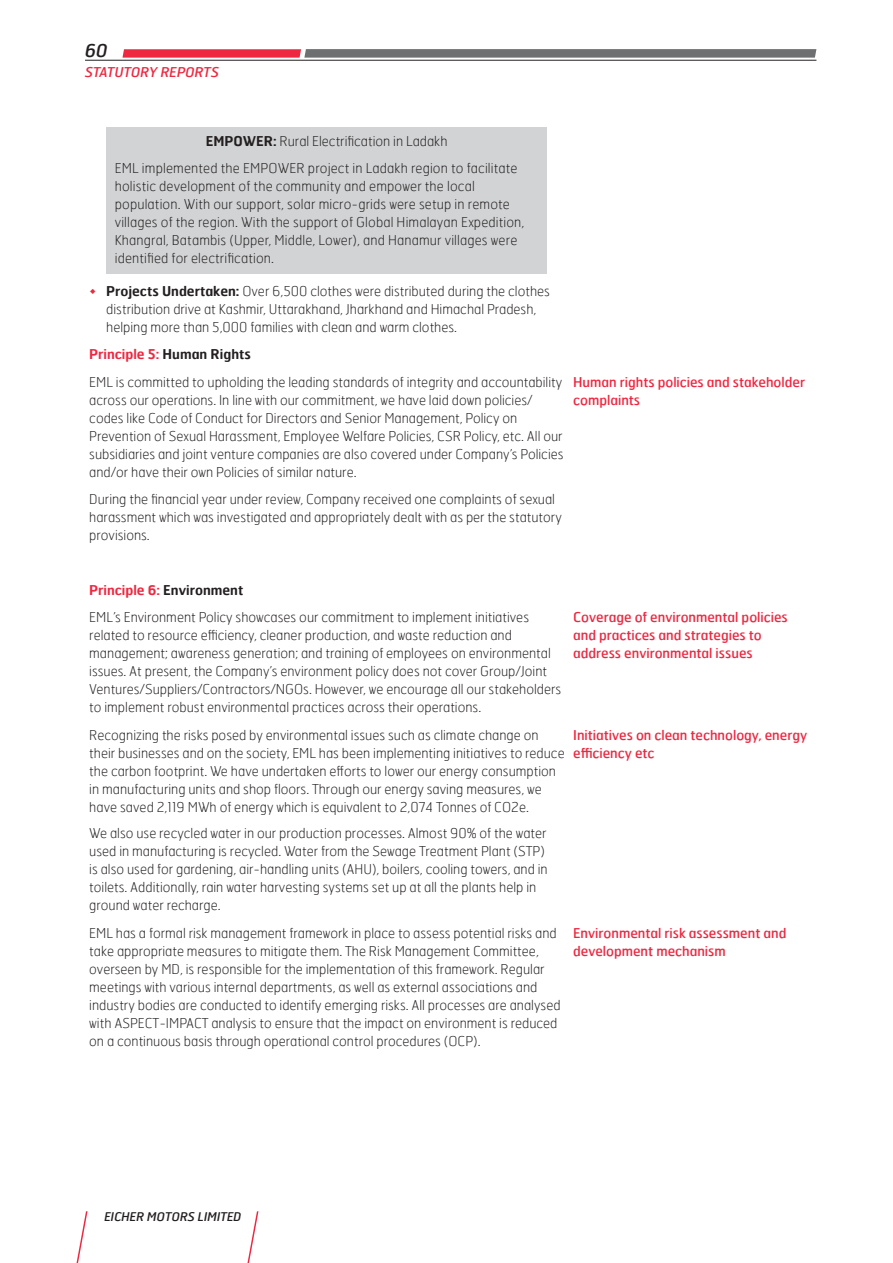
<style>
.page{position:relative;width:893px;height:1263px;background:#fff}
.page>*{position:absolute;margin:0;border:0;box-sizing:border-box;transform-origin:0 0}
.t1{font:italic 18px "Hermes FB";color:#231f20}
.t2{font:100 13.5px/18px "Hermes FB";color:#231f20}
.t3{font:13.5px/18px "Hermes FB";color:#ee2841}
.t4{font:italic 13.5px "Hermes FB";color:#ee2841}
.t5{font:italic 12px "Hermes FB";color:#231f20}
.s1{font-weight:600}
.s2{font-weight:600;color:#ee2841}
</style>
<div class="page">
<svg style="left:76px;top:1211px;width:12px;height:52px"></svg>
<svg style="left:247px;top:1211px;width:12px;height:52px"></svg>
<hr style="left:85px;top:60px;width:731px;height:1px;background:#231f20">
<svg style="left:122px;top:49px;width:694px;height:9px;background:#95676e"></svg>
<div style="left:106px;top:127px;width:441px;height:146px;background:#d1d3d4"></div>
<h1 class="t1" style="left:85px;top:39px;width:24px">60</h1>
<p class="t4" style="left:85px;top:63px;width:136px">STATUTORY REPORTS</p>
<p class="t2" style="left:115px;top:128px;width:404px;line-height:26.5px;text-indent:91px"><span class="s1">EMPOWER:</span> Rural Electrification in Ladakh<br>EML implemented the EMPOWER project in Ladakh region to facilitate</p>
<p class="t2" style="left:115px;top:176px;width:411px">holistic development of the community and empower the local population. With our support, solar micro-grids were setup in remote villages of the region. With the support of Global Himalayan Expedition, Khangral, Batambis (Upper, Middle, Lower), and Hanamur villages were identified for electrification.</p>
<p class="t2" style="left:106px;top:281px;width:445px"><span class="s1">Projects Undertaken:</span> Over 6,500 clothes were distributed during the clothes distribution drive at Kashmir, Uttarakhand, Jharkhand and Himachal Pradesh, helping more than 5,000 families with clean and warm clothes.</p>
<p class="t2" style="left:89px;top:340px;width:475px;line-height:27.5px"><span class="s2">Principle 5:</span> <span class="s1">Human Rights<br></span>EML is committed to upholding the leading standards of integrity and accountability</p>
<p class="t2" style="left:89px;top:390px;width:476px">across our operations. In line with our commitment, we have laid down policies/ codes like Code of Conduct for Directors and Senior Management, Policy on Prevention of Sexual Harassment, Employee Welfare Policies, CSR Policy, etc. All our subsidiaries and joint venture companies are also covered under Company’s Policies and/or have their own Policies of similar nature.</p>
<p class="t2" style="left:89px;top:490px;width:474px">During the financial year under review, Company received one complaints of sexual harassment which was investigated and appropriately dealt with as per the statutory provisions.</p>
<p class="t3" style="left:573px;top:372px;width:233px">Human rights policies and stakeholder complaints</p>
<p class="t2" style="left:89px;top:576px;width:441px;line-height:27.5px"><span class="s2">Principle 6:</span> <span class="s1">Environment<br></span>EML’s Environment Policy showcases our commitment to implement initiatives</p>
<p class="t2" style="left:89px;top:626px;width:473px">related to resource efficiency, cleaner production, and waste reduction and management; awareness generation; and training of employees on environmental issues. At present, the Company’s environment policy does not cover Group/Joint Ventures/Suppliers/Contractors/NGOs. However, we encourage all our stakeholders to implement robust environmental practices across their operations.</p>
<p class="t2" style="left:89px;top:726px;width:477px">Recognizing the risks posed by environmental issues such as climate change on their businesses and on the society, EML has been implementing initiatives to reduce the carbon footprint. We have undertaken efforts to lower our energy consumption in manufacturing units and shop floors. Through our energy saving measures, we have saved 2,119 MWh of energy which is equivalent to 2,074 Tonnes of CO2e.</p>
<p class="t2" style="left:89px;top:824px;width:460px">We also use recycled water in our production processes. Almost 90% of the water used in manufacturing is recycled. Water from the Sewage Treatment Plant (STP) is also used for gardening, air-handling units (AHU), boilers, cooling towers, and in toilets. Additionally, rain water harvesting systems set up at all the plants help in ground water recharge.</p>
<p class="t3" style="left:573px;top:608px;width:216px">Coverage of environmental policies and practices and strategies to address environmental issues</p>
<p class="t3" style="left:573px;top:725px;width:235px">Initiatives on clean technology, energy efficiency etc</p>
<p class="t2" style="left:89px;top:923px;width:473px">EML has a formal risk management framework in place to assess potential risks and take appropriate measures to mitigate them. The Risk Management Committee, overseen by MD, is responsible for the implementation of this framework. Regular meetings with various internal departments, as well as external associations and industry bodies are conducted to identify emerging risks. All processes are analysed with ASPECT-IMPACT analysis to ensure that the impact on environment is reduced on a continuous basis through operational control procedures (OCP).</p>
<p class="t3" style="left:573px;top:923px;width:215px">Environmental risk assessment and development mechanism</p>
<p class="t5" style="left:104px;top:1208px;width:139px">EICHER MOTORS LIMITED</p>
</div>
